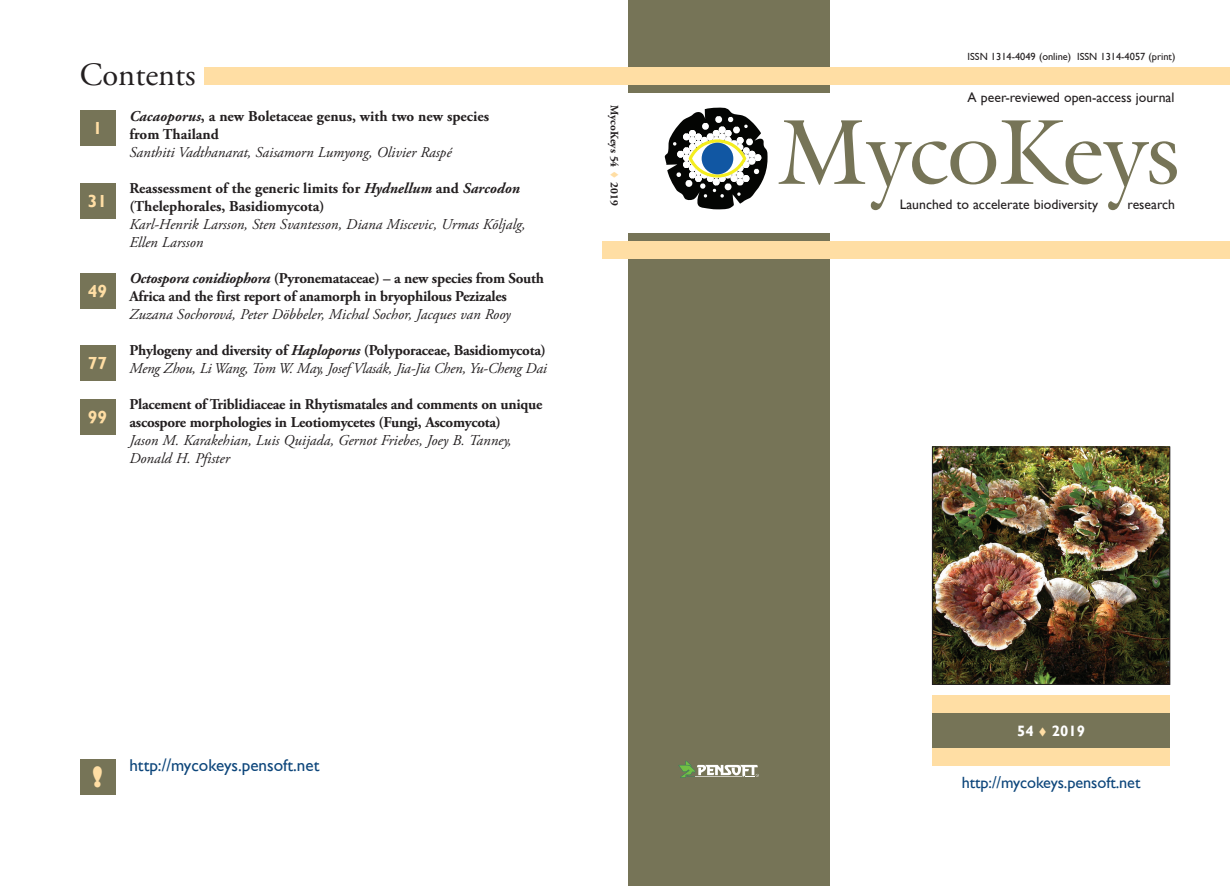
<style>
.page{position:relative;width:1230px;height:886px;background:#fff}
.page>*{position:absolute;margin:0;border:0;box-sizing:border-box;transform-origin:0 0}
.t1{font:91.25px "Galliard IT Cby BT";letter-spacing:-.005em;color:#767457}
.t2{font:32.5px "Adobe Garamond Pro";color:#231f20}
.t3{font:800 27.12px "Gill Sans";color:#ffdea4}
.t4{font:700 17.5px "Gill Sans";color:#ffdea4}
.t5{font:17.12px "Gill Sans";color:#0d467b}
.t6{font:16.25px "Gill Sans";letter-spacing:-.005em;color:#0d467b}
.t7{font:italic 15px/18px "Adobe Garamond Pro";color:#231f20}
.t8{font:700 15px/18px "Adobe Garamond Pro";letter-spacing:-.015em;color:#231f20}
.t9{font:700 15px "Gill Sans";color:#fff}
.t10{font:13.75px "Gill Sans";color:#231f20}
.t11{font:700 11.25px "Adobe Garamond Pro";color:#231f20}
.t12{font:10.38px "Gill Sans";color:#231f20}
.s1{font-style:italic}
.s2{font-weight:700;font-style:normal}
.s3{font-weight:700}
.s4{color:#ffdea4}
</style>
<div class="page">
<div style="left:932px;top:713px;width:238px;height:35px;background:#767457"></div>
<div style="left:628px;top:234px;width:201px;height:652px;background:#767457"></div>
<div style="left:628px;top:0;width:201px;height:92px;background:#767457"></div>
<svg style="left:678px;top:761px;width:81px;height:17px"></svg>
<div style="left:932px;top:695px;width:238px;height:18px;background:#ffdea4"></div>
<div style="left:204px;top:67px;width:1026px;height:18px;background:#ffdea4"></div>
<div style="left:932px;top:748px;width:238px;height:18px;background:#ffdea4"></div>
<div style="left:602px;top:241px;width:628px;height:18px;background:#ffdea4"></div>
<img style="left:934px;top:449px;width:234px;height:234px">
<div style="left:932px;top:447px;width:238px;height:238px;border:1px solid #231f20"></div>
<div style="left:80px;top:110px;width:35px;height:35px;background:#767457"></div>
<div style="left:80px;top:183px;width:35px;height:36px;background:#767457"></div>
<div style="left:80px;top:345px;width:35px;height:36px;background:#767457"></div>
<div style="left:80px;top:273px;width:35px;height:35px;background:#767457"></div>
<div style="left:80px;top:399px;width:35px;height:36px;background:#767457"></div>
<div style="left:80px;top:759px;width:35px;height:35px;background:#767457"></div>
<svg style="left:665px;top:107px;width:103px;height:102px"></svg>
<svg style="left:692px;top:143px;width:51px;height:31px"></svg>
<div style="left:702px;top:143px;width:31px;height:31px;background:#1157a3;border-radius:50%"></div>
<h2 class="t2" style="left:80px;top:55px;width:117px">Contents</h2>
<p class="t4" style="left:93px;top:117px;width:11px">1</p>
<p class="t8" style="left:130px;top:107px;width:361px"><span class="s1">Cacaoporus</span>, a new Boletaceae genus, with two new species from Thailand</p>
<p class="t7" style="left:130px;top:143px;width:324px">Santhiti Vadthanarat, Saisamorn Lumyong, Olivier Raspé</p>
<p class="t8" style="left:130px;top:179px;width:392px">Reassessment of the generic limits for <span class="s1">Hydnellum</span> and <span class="s1">Sarcodon </span>(Thelephorales, Basidiomycota)</p>
<p class="t7" style="left:130px;top:215px;width:397px">Karl-Henrik Larsson, Sten Svantesson, Diana Miscevic, Urmas Kõljalg,<br>Ellen Larsson</p>
<p class="t8" style="left:130px;top:269px;width:416px"><span class="s1">Octospora conidiophora</span> (Pyronemataceae) – a new species from South<br>Africa and the first report of anamorph in bryophilous Pezizales</p>
<p class="t7" style="left:130px;top:305px;width:383px">Zuzana Sochorová, Peter Döbbeler, Michal Sochor, Jacques van Rooy</p>
<p class="t7" style="left:130px;top:341px;width:419px"><span class="s2">Phylogeny and diversity of</span> <span class="s3">Haploporus</span> <span class="s2">(Polyporaceae, Basidiomycota)<br></span>Meng Zhou, Li Wang, Tom W. May, Josef Vlasák, Jia-Jia Chen, Yu-Cheng Dai</p>
<p class="t8" style="left:130px;top:395px;width:414px">Placement of Triblidiaceae in Rhytismatales and comments on unique ascospore morphologies in Leotiomycetes (Fungi, Ascomycota)</p>
<p class="t7" style="left:130px;top:431px;width:384px">Jason M. Karakehian, Luis Quijada, Gernot Friebes, Joey B. Tanney,<br>Donald H. Pfister</p>
<p class="t4" style="left:88px;top:191px;width:21px">31</p>
<p class="t4" style="left:88px;top:280px;width:21px">49</p>
<p class="t4" style="left:88px;top:353px;width:21px">77</p>
<p class="t4" style="left:88px;top:407px;width:21px">99</p>
<p class="t11" style="left:621px;top:105px;width:102px;rotate:90deg">MycoKeys 54 <span class="s4">▼</span> 2019</p>
<h3 class="t3" style="left:92px;top:760px;width:12px">!</h3>
<p class="t5" style="left:129px;top:755px;width:192px">http://mycokeys.pensoft.net</p>
<p class="t12" style="left:968px;top:51px;width:209px">ISSN 1314-4049 (online) ISSN 1314-4057 (print)</p>
<p class="t10" style="left:968px;top:89px;width:208px">A peer-reviewed open-access journal</p>
<h1 class="t1" style="left:781px;top:93px;width:402px">MycoKeys</h1>
<p class="t10" style="left:900px;top:196px;width:200px">Launched to accelerate biodiversity</p>
<p class="t10" style="left:1127px;top:196px;width:49px">research</p>
<p class="t9" style="left:1017px;top:722px;width:69px">54 <span class="s4">▼</span> 2019</p>
<p class="t6" style="left:962px;top:773px;width:180px">http://mycokeys.pensoft.net</p>
</div>
